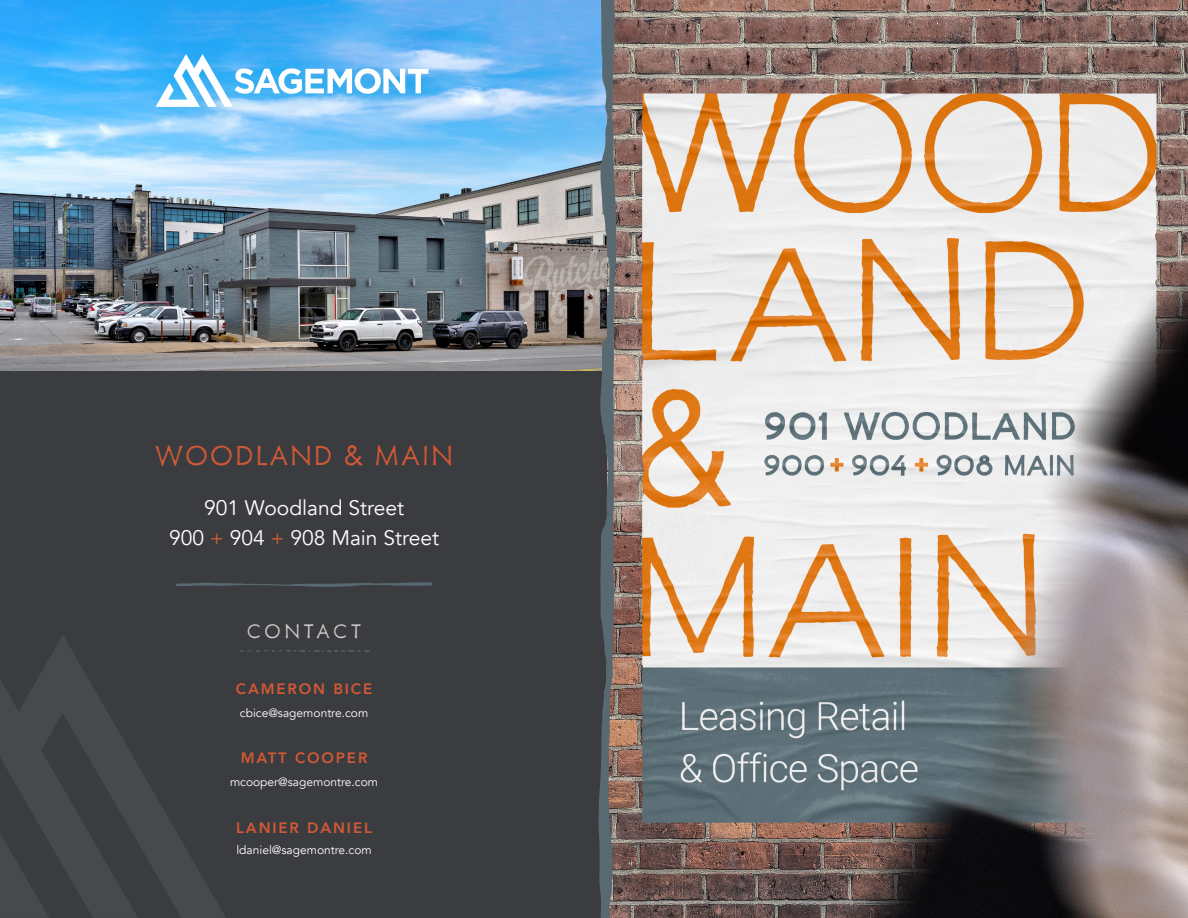
<style>
.page{position:relative;width:1188px;height:918px;background:#3b3c40}
.page>*{position:absolute;margin:0;border:0;box-sizing:border-box;transform-origin:0 0}
.Section_Header_White{font:300 31.5px "Metallophile Sp 8";letter-spacing:.05em;color:#d25935}
.Section_Header_White-2{font:300 22.5px "Metallophile Sp 8";letter-spacing:.15em;color:#cecac5}
.Section_Header_White-3{font:21px/30px "Avenir";color:#fff;text-align:center}
.Section_Headings{font:800 15px "Avenir";letter-spacing:.125em;color:#d25935}
.Body_Text_Demi{font:12px "Avenir";color:#fff}
.s1{color:#d25935}
</style>
<div class="page">
<img style="left:1px;top:0;width:597px;height:370px">
<img style="left:616px;top:0;width:572px;height:918px">
<div style="left:147px;top:46px;width:300px;height:81px;background:#0092bd;opacity:.2"></div>
<svg style="left:156px;top:54px;width:272px;height:53px;background:#8accf8"></svg>
<svg style="left:0;top:636px;width:225px;height:282px"></svg>
<svg style="left:176px;top:582px;width:256px;height:5px"></svg>
<svg style="left:240px;top:650px;width:130px;height:2px"></svg>
<svg style="left:598px;top:0;width:18px;height:918px"></svg>
<p class="Section_Header_White" style="left:155px;top:436px;width:300px">WOODLAND &amp; MAIN</p>
<p class="Section_Header_White-3" style="left:169px;top:494px;width:271px">901 Woodland Street<br>900 <span class="s1">+</span> 904 <span class="s1">+</span> 908 Main Street</p>
<p class="Section_Header_White-2" style="left:247px;top:617px;width:116px">CONTACT</p>
<p class="Section_Headings" style="left:236px;top:677px;width:138px">CAMERON BICE</p>
<p class="Body_Text_Demi" style="left:240px;top:705px;width:130px">cbice@sagemontre.com</p>
<p class="Section_Headings" style="left:241px;top:747px;width:128px">MATT COOPER</p>
<p class="Body_Text_Demi" style="left:230px;top:775px;width:150px">mcooper@sagemontre.com</p>
<p class="Section_Headings" style="left:236px;top:816px;width:137px">LANIER DANIEL</p>
<p class="Body_Text_Demi" style="left:236px;top:843px;width:137px">ldaniel@sagemontre.com</p>
</div>
